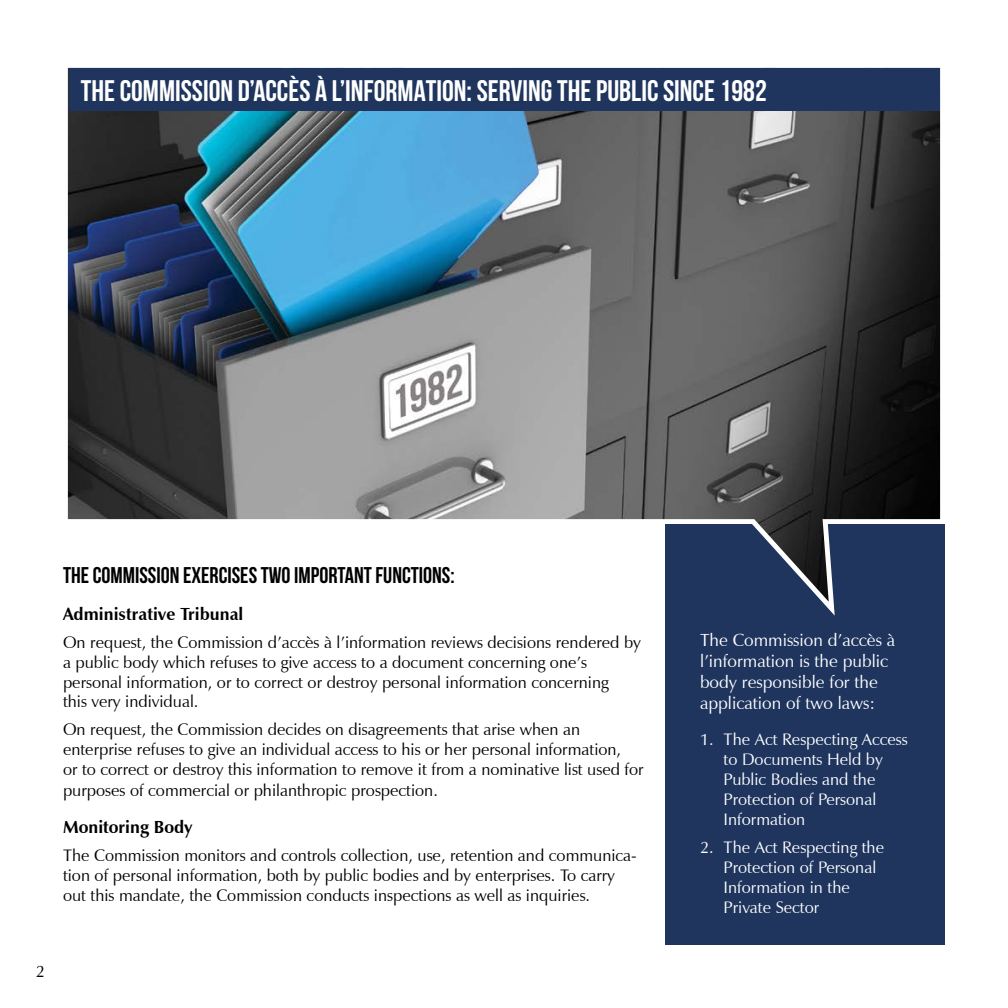
<style>
.page{position:relative;width:1008px;height:1008px;background:#fff}
.page>*{position:absolute;margin:0;border:0;box-sizing:border-box;transform-origin:0 0}
.t1{font:700 29.75px "Bebas Neue";color:#fff}
.t2{font:700 22.75px "Bebas Neue";color:#000}
.t3{font:17.5px/21px "Zapf Humanist 601 BT";color:#fff}
.t4{font:700 17.5px "Zapf Humanist 601 BT";color:#000}
.t5{font:16.62px/19.9px "Zapf Humanist 601 BT";color:#000}
.t6{font:16.62px/19.9px "Zapf Humanist 601 BT";color:#fff}
</style>
<div class="page">
<div style="left:665px;top:492px;width:280px;height:453px;background:#1f355e"></div>
<svg style="left:67px;top:67px;width:878px;height:549px"></svg>
<div style="left:69px;top:68px;width:871px;height:43px;background:#1f355e"></div>
<h1 class="t1" style="left:81px;top:74px;width:687px">THE COMMISSION D’ACCÈS À L’INFORMATION: SERVING THE PUBLIC SINCE 1982</h1>
<h2 class="t2" style="left:63px;top:563px;width:393px">THE COMMISSION EXERCISES TWO IMPORTANT FUNCTIONS:</h2>
<p class="t4" style="left:63px;top:603px;width:182px">Administrative Tribunal</p>
<p class="t5" style="left:63px;top:632px;width:580px">On request, the Commission d’accès à l’information reviews decisions rendered by a public body which refuses to give access to a document concerning one’s personal information, or to correct or destroy personal information concerning<br>this very individual.</p>
<p class="t5" style="left:63px;top:719px;width:582px">On request, the Commission decides on disagreements that arise when an enterprise refuses to give an individual access to his or her personal information,<br>or to correct or destroy this information to remove it from a nominative list used for purposes of commercial or philanthropic prospection.</p>
<p class="t4" style="left:63px;top:816px;width:131px">Monitoring Body</p>
<p class="t5" style="left:63px;top:845px;width:575px">The Commission monitors and controls collection, use, retention and communica&shy;tion of personal information, both by public bodies and by enterprises. To carry out this mandate, the Commission conducts inspections as well as inquiries.</p>
<p class="t5" style="left:36px;top:961px;width:11px">2</p>
<p class="t3" style="left:700px;top:630px;width:197px">The Commission d’accès à l’information is the public body responsible for the application of two laws:</p>
<p class="t6" style="left:724px;top:729px;width:186px;text-indent:-24px">1. The Act Respecting Access to Documents Held by<br>Public Bodies and the<br>Protection of Personal<br>Information</p>
<p class="t6" style="left:724px;top:837px;width:162px;text-indent:-24px">2. The Act Respecting the<br>Protection of Personal<br>Information in the<br>Private Sector</p>
</div>
